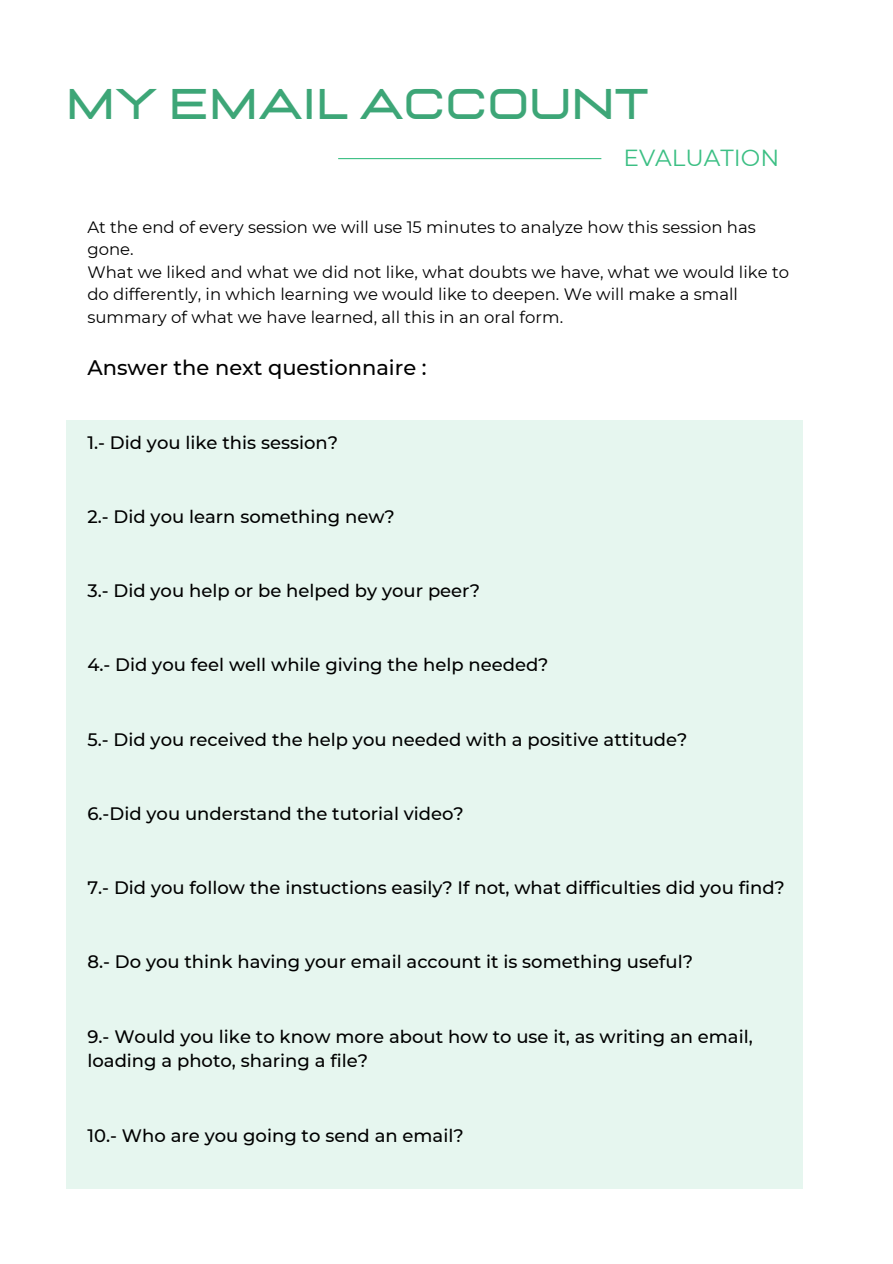
<style>
.page{position:relative;width:893px;height:1264px;background:#fff}
.page>*{position:absolute;margin:0;border:0;box-sizing:border-box;transform-origin:0 0}
.t1{font:700 42.75px "Lastica";color:#3da677}
.t2{font:23.25px "Montserrat";color:#3cbf84}
.t3{font:500 21px "Montserrat";color:#000}
.t4{font:500 18px/24.8px "Montserrat";color:#000}
.t5{font:16.5px/22.5px "Montserrat";color:#000}
</style>
<div class="page">
<div style="left:66px;top:420px;width:736px;height:767px;background:#e6f6ef"></div>
<hr style="left:338px;top:158px;width:263px;height:1px;background:#3cbf84">
<h1 class="t1" style="left:66px;top:83px;width:584px">MY EMAIL ACCOUNT</h1>
<p class="t2" style="left:623px;top:143px;width:157px">EVALUATION</p>
<p class="t5" style="left:87px;top:216px;width:703px">At the end of every session we will use 15 minutes to analyze how this session has gone.<br>What we liked and what we did not like, what doubts we have, what we would like to do differently, in which learning we would like to deepen. We will make a small summary of what we have learned, all this in an oral form.</p>
<p class="t3" style="left:87px;top:354px;width:340px">Answer the next questionnaire :</p>
<p class="t4" style="left:87px;top:430px;width:252px">1.- Did you like this session?</p>
<p class="t4" style="left:87px;top:504px;width:309px">2.- Did you learn something new?</p>
<p class="t4" style="left:87px;top:578px;width:394px">3.- Did you help or be helped by your peer?</p>
<p class="t4" style="left:87px;top:652px;width:462px">4.- Did you feel well while giving the help needed?</p>
<p class="t4" style="left:87px;top:726px;width:601px">5.- Did you received the help you needed with a positive attitude?</p>
<p class="t4" style="left:87px;top:801px;width:378px">6.-Did you understand the tutorial video?</p>
<p class="t4" style="left:87px;top:875px;width:699px">7.- Did you follow the instuctions easily? If not, what difficulties did you find?</p>
<p class="t4" style="left:87px;top:949px;width:607px">8.- Do you think having your email account it is something useful?</p>
<p class="t4" style="left:87px;top:1023px;width:666px">9.- Would you like to know more about how to use it, as writing an email, loading a photo, sharing a file?</p>
<p class="t4" style="left:87px;top:1122px;width:378px">10.- Who are you going to send an email?</p>
</div>
